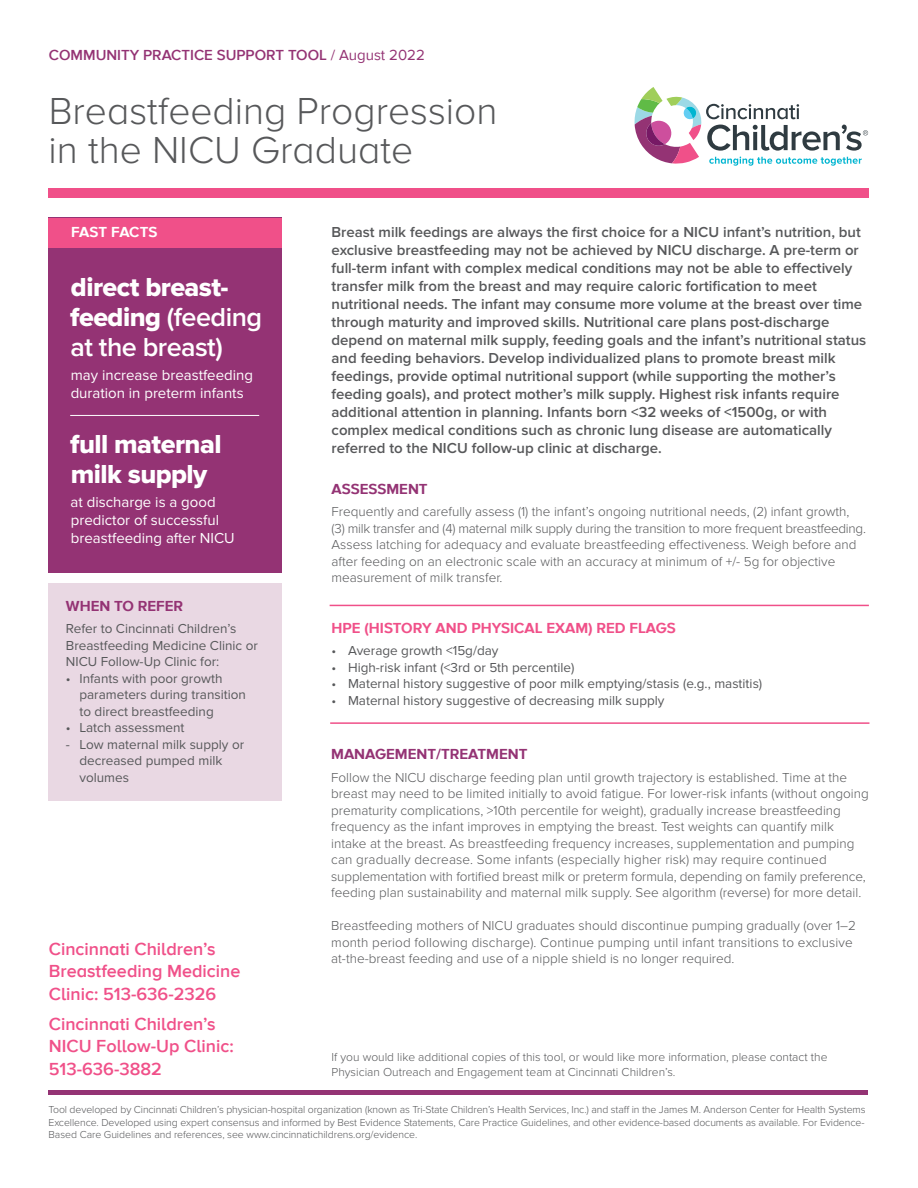
<style>
.page{position:relative;width:918px;height:1188px;background:#fff}
.page>*{position:absolute;margin:0;border:0;box-sizing:border-box;transform-origin:0 0}
.t1{font:300 39px "Proxima Nova A";color:#57585a}
.t2{font:27px/30px "Proxima Nova Extrabld";letter-spacing:-.02em;color:#fff}
.t3{font:600 18px/22.5px "Proxima Nova A";color:#f05089}
.t4{font:600 15px/18px "Proxima Nova";color:#57585a}
.t5{font:15px/18px "Proxima Nova";color:#fff}
.t6{font:700 15px "Proxima Nova A";color:#943374}
.t7{font:600 15px "Proxima Nova A";color:#943374}
.t8{font:700 15px "Proxima Nova A";color:#f05089}
.t9{font:700 15px "Proxima Nova A";letter-spacing:.005em;color:#fff}
.t10{font:300 13.5px/16.5px "Proxima Nova";color:#57585a}
.t11{font:13.5px/16.5px "Proxima Nova";color:#57585a}
.t12{font:300 12px/15px "Proxima Nova";color:#57585a}
.t13{font:300 10.5px "Proxima Nova";letter-spacing:-.01em;color:#57585a}
.s1{font-weight:400}
.s2{font-family:"Proxima Nova";font-weight:600}
</style>
<div class="page">
<div style="left:49px;top:218px;width:233px;height:355px;background:#943374"></div>
<svg style="left:635px;top:87px;width:233px;height:79px"></svg>
<div style="left:49px;top:189px;width:820px;height:9px;background:#f05089"></div>
<div style="left:49px;top:218px;width:233px;height:29px;background:#f05089"></div>
<hr style="left:330px;top:605px;width:539px;height:1px;background:#f05089">
<hr style="left:330px;top:722px;width:539px;height:2px;background:#f05089">
<hr style="left:70px;top:415px;width:189px;height:1px;background:#fff">
<hr style="left:49px;top:1091px;width:819px;height:4px;background:#943374">
<div style="left:48px;top:583px;width:233px;height:217px;background:#e9d8e3"></div>
<p class="t7" style="left:49px;top:46px;width:377px">COMMUNITY PRACTICE SUPPORT TOOL <span class="s1">/ August 2022</span></p>
<p class="t1" style="left:49px;top:88px;width:450px">Breastfeeding Progression</p>
<p class="t1" style="left:49px;top:127px;width:366px">in the NICU Graduate</p>
<p class="t9" style="left:71px;top:224px;width:88px">FAST FACTS</p>
<p class="t2" style="left:70px;top:273px;width:193px">direct breast&shy;feeding <span class="s2">(feeding at the breast)</span></p>
<p class="t5" style="left:71px;top:366px;width:184px">may increase breastfeeding duration in preterm infants</p>
<p class="t2" style="left:70px;top:431px;width:153px">full maternal milk supply</p>
<p class="t5" style="left:71px;top:494px;width:147px">at discharge is a good</p>
<p class="t5" style="left:71px;top:512px;width:150px">predictor of successful</p>
<p class="t5" style="left:71px;top:530px;width:165px">breastfeeding after NICU</p>
<p class="t6" style="left:66px;top:597px;width:119px">WHEN TO REFER</p>
<p class="t11" style="left:66px;top:621px;width:193px">Refer to Cincinnati Children’s<br>Breastfeeding Medicine Clinic or<br>NICU Follow-Up Clinic for:</p>
<p class="t11" style="left:66px;top:670px;width:158px">• Infants with poor growth</p>
<p class="t11" style="left:79px;top:687px;width:168px">parameters during transition</p>
<p class="t11" style="left:79px;top:703px;width:136px">to direct breastfeeding</p>
<p class="t11" style="left:66px;top:720px;width:120px">• Latch assessment</p>
<p class="t11" style="left:66px;top:736px;width:180px">- Low maternal milk supply or</p>
<p class="t11" style="left:79px;top:753px;width:144px">decreased pumped milk</p>
<p class="t11" style="left:79px;top:769px;width:51px">volumes</p>
<p class="t3" style="left:49px;top:938px;width:193px">Cincinnati Children’s<br>Breastfeeding Medicine<br>Clinic: 513-636-2326</p>
<p class="t3" style="left:49px;top:1013px;width:187px">Cincinnati Children’s<br>NICU Follow-Up Clinic:</p>
<p class="t3" style="left:49px;top:1058px;width:115px">513-636-3882</p>
<p class="t4" style="left:332px;top:224px;width:531px">Breast milk feedings are always the first choice for a NICU infant’s nutrition, but</p>
<p class="t4" style="left:332px;top:242px;width:529px">exclusive breastfeeding may not be achieved by NICU discharge. A pre-term or full-term infant with complex medical conditions may not be able to effectively</p>
<p class="t4" style="left:332px;top:278px;width:487px">transfer milk from the breast and may require caloric fortification to meet</p>
<p class="t4" style="left:332px;top:296px;width:536px">nutritional needs. The infant may consume more volume at the breast over time through maturity and improved skills. Nutritional care plans post-discharge depend on maternal milk supply, feeding goals and the infant’s nutritional status and feeding behaviors. Develop individualized plans to promote breast milk feedings, provide optimal nutritional support (while supporting the mother’s feeding goals), and protect mother’s milk supply. Highest risk infants require additional attention in planning. Infants born &lt;32 weeks of &lt;1500g, or with</p>
<p class="t4" style="left:332px;top:422px;width:502px">complex medical conditions such as chronic lung disease are automatically referred to the NICU follow-up clinic at discharge.</p>
<p class="t6" style="left:332px;top:480px;width:98px">ASSESSMENT</p>
<p class="t10" style="left:332px;top:504px;width:519px">Frequently and carefully assess (1) the infant’s ongoing nutritional needs, (2) infant growth,</p>
<p class="t10" style="left:332px;top:520px;width:536px">(3) milk transfer and (4) maternal milk supply during the transition to more frequent breastfeeding.<br>Assess latching for adequacy and evaluate breastfeeding effectiveness. Weigh before and after feeding on an electronic scale with an accuracy at minimum of +/- 5g for objective</p>
<p class="t10" style="left:332px;top:570px;width:172px">measurement of milk transfer.</p>
<p class="t8" style="left:332px;top:619px;width:346px">HPE (HISTORY AND PHYSICAL EXAM) RED FLAGS</p>
<p class="t11" style="left:332px;top:643px;width:168px">• Average growth &lt;15g/day</p>
<p class="t11" style="left:332px;top:660px;width:245px">• High-risk infant (&lt;3rd or 5th percentile)</p>
<p class="t11" style="left:332px;top:676px;width:432px">• Maternal history suggestive of poor milk emptying/stasis (e.g., mastitis)</p>
<p class="t11" style="left:332px;top:693px;width:334px">• Maternal history suggestive of decreasing milk supply</p>
<p class="t6" style="left:331px;top:746px;width:198px">MANAGEMENT/TREATMENT</p>
<p class="t10" style="left:331px;top:769px;width:539px">Follow the NICU discharge feeding plan until growth trajectory is established. Time at the breast may need to be limited initially to avoid fatigue. For lower-risk infants (without ongoing prematurity complications, &gt;10th percentile for weight), gradually increase breastfeeding</p>
<p class="t10" style="left:331px;top:819px;width:504px">frequency as the infant improves in emptying the breast. Test weights can quantify milk</p>
<p class="t10" style="left:331px;top:835px;width:525px">intake at the breast. As breastfeeding frequency increases, supplementation and pumping can gradually decrease. Some infants (especially higher risk) may require continued</p>
<p class="t10" style="left:331px;top:868px;width:536px">supplementation with fortified breast milk or preterm formula, depending on family preference, feeding plan sustainability and maternal milk supply. See algorithm (reverse) for more detail.</p>
<p class="t10" style="left:331px;top:918px;width:526px">Breastfeeding mothers of NICU graduates should discontinue pumping gradually (over 1–2 month period following discharge). Continue pumping until infant transitions to exclusive</p>
<p class="t10" style="left:331px;top:951px;width:405px">at-the-breast feeding and use of a nipple shield is no longer required.</p>
<p class="t12" style="left:332px;top:1050px;width:497px">If you would like additional copies of this tool, or would like more information, please contact the<br>Physician Outreach and Engagement team at Cincinnati Children’s.</p>
<p class="t13" style="left:49px;top:1104px;width:819px">Tool developed by Cincinnati Children’s physician-hospital organization (known as Tri-State Children’s Health Services, Inc.) and staff in the James M. Anderson Center for Health Systems</p>
<p class="t13" style="left:49px;top:1116px;width:817px">Excellence. Developed using expert consensus and informed by Best Evidence Statements, Care Practice Guidelines, and other evidence-based documents as available. For Evidence-</p>
<p class="t13" style="left:49px;top:1129px;width:370px">Based Care Guidelines and references, see www.cincinnatichildrens.org/evidence.</p>
</div>
